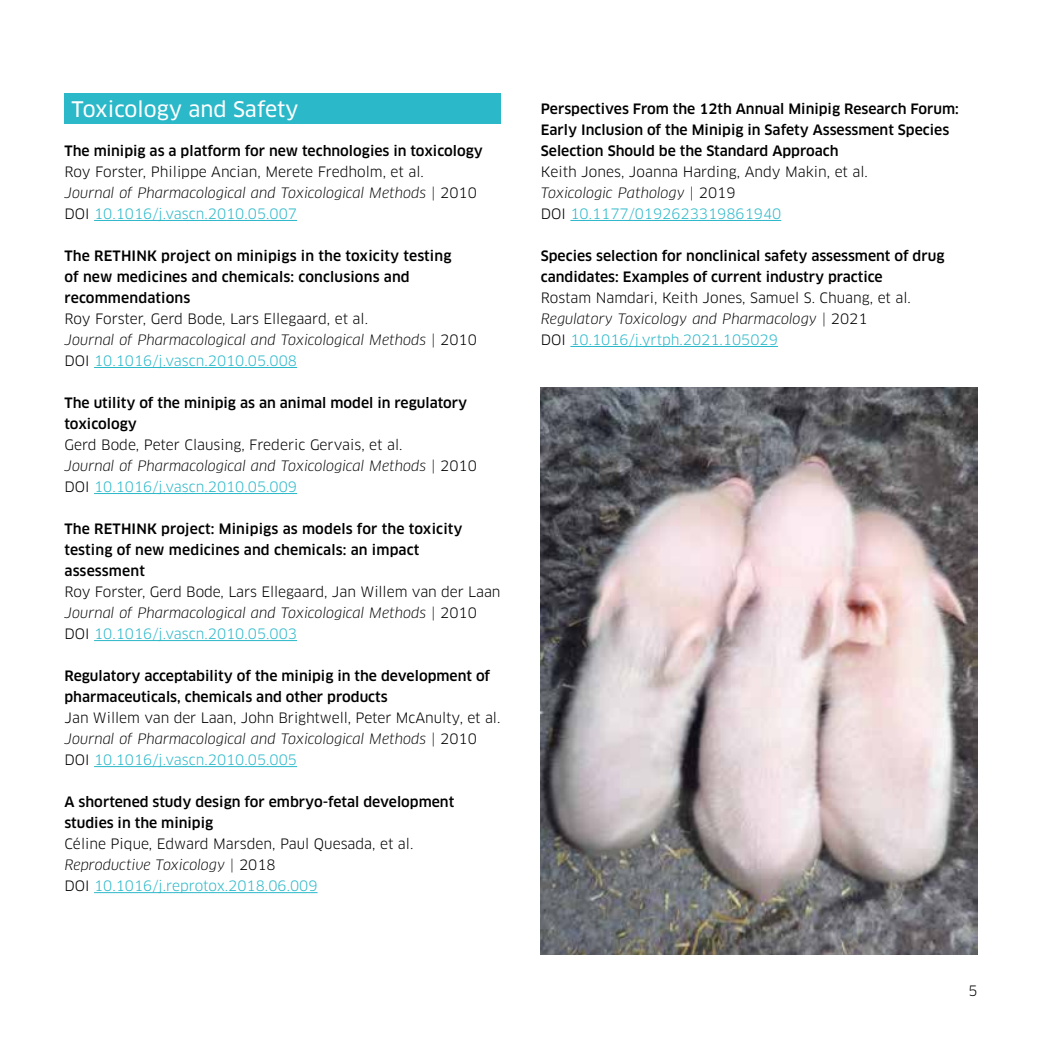
<style>
.page{position:relative;width:1042px;height:1042px;background:#fff}
.page>*{position:absolute;margin:0;border:0;box-sizing:border-box;transform-origin:0 0}
.t1{font:21px "Clan OT News";color:#fff}
.t2{font:14px/21px "Clan OT";color:#000}
.t3{font:500 14px/21px "Clan OT";color:#000}
.t4{font:italic 14px/21px "Clan OT";color:#000}
.s1{font-style:italic}
.s2{color:#2bb8c9}
.s3{font-style:normal}
.s4{font-style:normal;color:#2bb8c9}
</style>
<div class="page">
<hr style="left:94px;top:220px;width:203px;height:1px;background:#2bb8c9">
<hr style="left:94px;top:367px;width:203px;height:1px;background:#2bb8c9">
<hr style="left:94px;top:493px;width:203px;height:1px;background:#2bb8c9">
<hr style="left:94px;top:640px;width:203px;height:1px;background:#2bb8c9">
<hr style="left:94px;top:766px;width:203px;height:1px;background:#2bb8c9">
<hr style="left:94px;top:892px;width:223px;height:1px;background:#2bb8c9">
<div style="left:64px;top:93px;width:437px;height:31px;background:#2bb8c9"></div>
<hr style="left:570px;top:220px;width:211px;height:1px;background:#2bb8c9">
<hr style="left:570px;top:346px;width:208px;height:1px;background:#2bb8c9">
<img style="left:541px;top:387px;width:436px;height:567px">
<h1 class="t1" style="left:71px;top:96px;width:229px">Toxicology and Safety</h1>
<p class="t3" style="left:64px;top:140px;width:420px">The minipig as a platform for new technologies in toxicology</p>
<p class="t2" style="left:64px;top:161px;width:414px">Roy Forster, Philippe Ancian, Merete Fredholm, et al.<br><span class="s1">Journal of Pharmacological and Toxicological Methods |</span> 2010<br>DOI <span class="s2">10.1016/j.vascn.2010.05.007</span></p>
<p class="t3" style="left:64px;top:245px;width:388px">The RETHINK project on minipigs in the toxicity testing of new medicines and chemicals: conclusions and recommendations</p>
<p class="t4" style="left:64px;top:308px;width:414px"><span class="s3">Roy Forster, Gerd Bode, Lars Ellegaard, et al.<br></span>Journal of Pharmacological and Toxicological Methods | <span class="s3">2010<br>DOI</span> <span class="s4">10.1016/j.vascn.2010.05.008</span></p>
<p class="t3" style="left:64px;top:392px;width:404px">The utility of the minipig as an animal model in regulatory toxicology</p>
<p class="t2" style="left:64px;top:434px;width:414px">Gerd Bode, Peter Clausing, Frederic Gervais, et al.<br><span class="s1">Journal of Pharmacological and Toxicological Methods |</span> 2010<br>DOI <span class="s2">10.1016/j.vascn.2010.05.009</span></p>
<p class="t3" style="left:64px;top:518px;width:400px">The RETHINK project: Minipigs as models for the toxicity testing of new medicines and chemicals: an impact assessment</p>
<p class="t2" style="left:64px;top:581px;width:437px">Roy Forster, Gerd Bode, Lars Ellegaard, Jan Willem van der Laan<br><span class="s1">Journal of Pharmacological and Toxicological Methods |</span> 2010<br>DOI <span class="s2">10.1016/j.vascn.2010.05.003</span></p>
<p class="t3" style="left:64px;top:665px;width:427px">Regulatory acceptability of the minipig in the development of pharmaceuticals, chemicals and other products</p>
<p class="t2" style="left:64px;top:707px;width:437px">Jan Willem van der Laan, John Brightwell, Peter McAnulty, et al.<br><span class="s1">Journal of Pharmacological and Toxicological Methods |</span> 2010<br>DOI <span class="s2">10.1016/j.vascn.2010.05.005</span></p>
<p class="t3" style="left:64px;top:791px;width:391px">A shortened study design for embryo-fetal development studies in the minipig</p>
<p class="t2" style="left:64px;top:833px;width:350px">Céline Pique, Edward Marsden, Paul Quesada, et al.<br><span class="s1">Reproductive Toxicology |</span> 2018<br>DOI <span class="s2">10.1016/j.reprotox.2018.06.009</span></p>
<p class="t3" style="left:541px;top:98px;width:419px">Perspectives From the 12th Annual Minipig Research Forum:<br>Early Inclusion of the Minipig in Safety Assessment Species<br>Selection Should be the Standard Approach</p>
<p class="t2" style="left:541px;top:161px;width:329px">Keith Jones, Joanna Harding, Andy Makin, et al.<br><span class="s1">Toxicologic Pathology |</span> 2019<br>DOI <span class="s2">10.1177/0192623319861940</span></p>
<p class="t3" style="left:541px;top:245px;width:405px">Species selection for nonclinical safety assessment of drug candidates: Examples of current industry practice</p>
<p class="t2" style="left:541px;top:287px;width:372px">Rostam Namdari, Keith Jones, Samuel S. Chuang, et al.<br><span class="s1">Regulatory Toxicology and Pharmacology |</span> 2021<br>DOI <span class="s2">10.1016/j.yrtph.2021.105029</span></p>
<p class="t2" style="left:968px;top:980px;width:11px">5</p>
</div>
